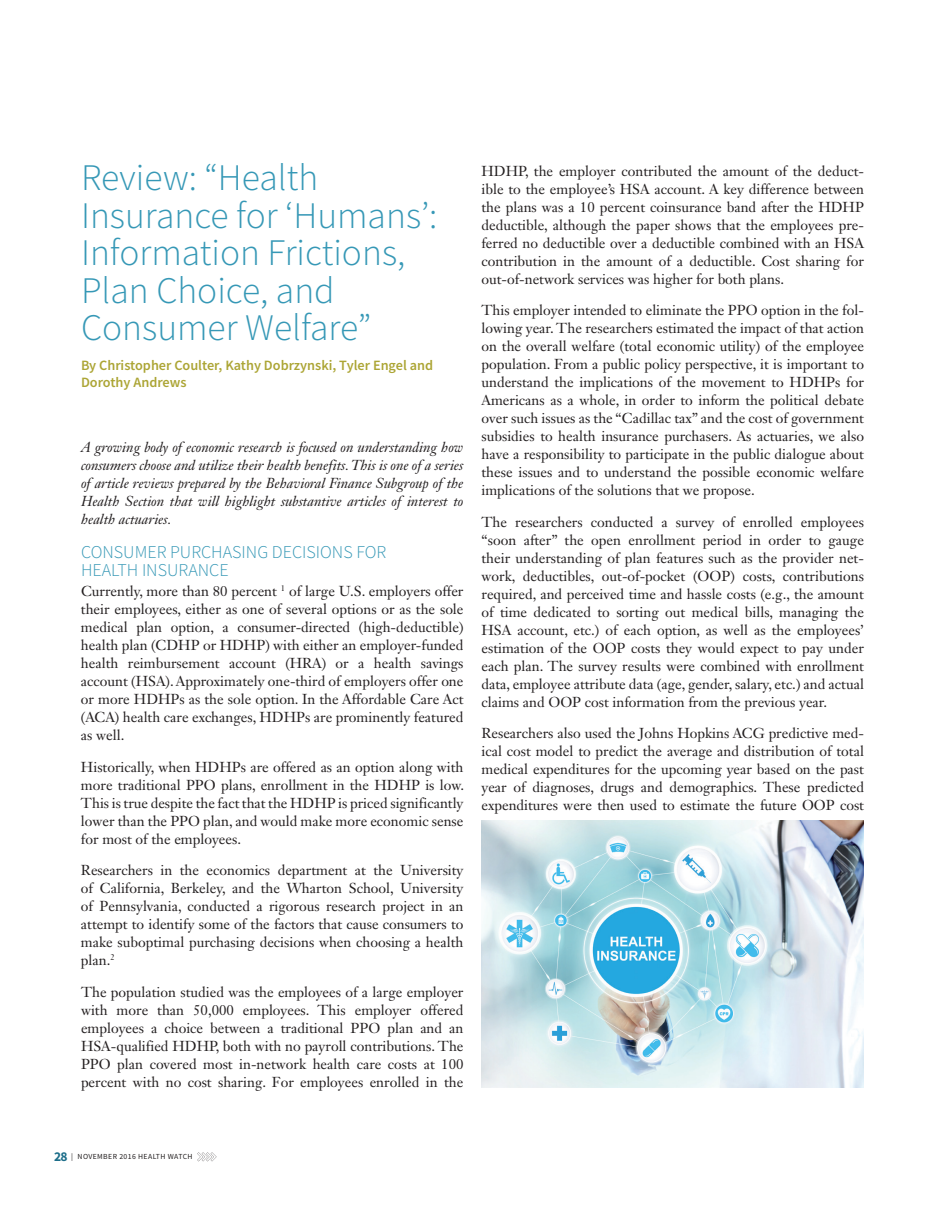
<style>
.page{position:relative;width:945px;height:1215px;background:#fff}
.page>*{position:absolute;margin:0;border:0;box-sizing:border-box;transform-origin:0 0}
.t1{font:300 37.5px/37.5px "Source Sans Pro";color:#3698b6}
.t2{font:300 18px/18px "Source Sans Pro";color:#3698b6}
.t3{font:14.25px/18px "Janson Text LT Std";color:#231f20;text-align:justify}
.t4{font:italic 14.25px/18px "Janson Text LT Std";color:#231f20;text-align:justify}
.t5{font:600 14.25px/16.5px "Source Sans Pro";color:#aca535}
.t6{font:7.8px "Source Sans Pro";letter-spacing:.05em;color:#231f20}
.s1{font-weight:700;font-size:13.5px;color:#1d6e8a}
</style>
<div class="page">
<svg style="left:197px;top:1152px;width:20px;height:9px"></svg>
<img style="left:482px;top:820px;width:382px;height:267px">
<h1 class="t1" style="left:81px;top:159px;width:358px">Review: “Health<br>Insurance for ‘Humans’:<br>Information Frictions,<br>Plan Choice, and<br>Consumer Welfare”</h1>
<p class="t5" style="left:81px;top:357px;width:354px">By Christopher Coulter, Kathy Dobrzynski, Tyler Engel and<br>Dorothy Andrews</p>
<p class="t4" style="left:81px;top:438px;width:384px">A growing body of economic research is focused on understanding how consumers choose and utilize their health benefits. This is one of a series of article reviews prepared by the Behavioral Finance Subgroup of the Health Section that will highlight substantive articles of interest to health actuaries.</p>
<p class="t2" style="left:81px;top:543px;width:307px">CONSUMER PURCHASING DECISIONS FOR<br>HEALTH INSURANCE</p>
<p class="t3" style="left:81px;top:582px;width:384px">Currently, more than 80 percent <sup>1</sup> of large U.S. employers offer their employees, either as one of several options or as the sole medical plan option, a consumer-directed (high-deductible) health plan (CDHP or HDHP) with either an employer-funded health reimbursement account (HRA) or a health savings account (HSA). Approximately one-third of employers offer one or more HDHPs as the sole option. In the Affordable Care Act (ACA) health care exchanges, HDHPs are prominently featured as well.</p>
<p class="t3" style="left:81px;top:758px;width:385px">Historically, when HDHPs are offered as an option along with more traditional PPO plans, enrollment in the HDHP is low.<br>This is true despite the fact that the HDHP is priced significantly lower than the PPO plan, and would make more economic sense for most of the employees.</p>
<p class="t3" style="left:81px;top:861px;width:384px">Researchers in the economics department at the University of California, Berkeley, and the Wharton School, University of Pennsylvania, conducted a rigorous research project in an attempt to identify some of the factors that cause consumers to make suboptimal purchasing decisions when choosing a health plan.<sup>2</sup></p>
<p class="t3" style="left:81px;top:983px;width:384px">The population studied was the employees of a large employer with more than 50,000 employees. This employer offered employees a choice between a traditional PPO plan and an HSA-qualified HDHP, both with no payroll contributions. The PPO plan covered most in-network health care costs at 100 percent with no cost sharing. For employees enrolled in the</p>
<p class="t3" style="left:481px;top:162px;width:384px">HDHP, the employer contributed the amount of the deduct&shy;ible to the employee’s HSA account. A key difference between the plans was a 10 percent coinsurance band after the HDHP deductible, although the paper shows that the employees pre&shy;ferred no deductible over a deductible combined with an HSA contribution in the amount of a deductible. Cost sharing for out-of-network services was higher for both plans.</p>
<p class="t3" style="left:481px;top:301px;width:384px">This employer intended to eliminate the PPO option in the fol&shy;lowing year. The researchers estimated the impact of that action on the overall welfare (total economic utility) of the employee population. From a public policy perspective, it is important to understand the implications of the movement to HDHPs for Americans as a whole, in order to inform the political debate over such issues as the “Cadillac tax” and the cost of government subsidies to health insurance purchasers. As actuaries, we also have a responsibility to participate in the public dialogue about these issues and to understand the possible economic welfare implications of the solutions that we propose.</p>
<p class="t3" style="left:481px;top:513px;width:384px">The researchers conducted a survey of enrolled employees “soon after” the open enrollment period in order to gauge their understanding of plan features such as the provider net&shy;work, deductibles, out-of-pocket (OOP) costs, contributions required, and perceived time and hassle costs (e.g., the amount of time dedicated to sorting out medical bills, managing the HSA account, etc.) of each option, as well as the employees’ estimation of the OOP costs they would expect to pay under each plan. The survey results were combined with enrollment data, employee attribute data (age, gender, salary, etc.) and actual claims and OOP cost information from the previous year.</p>
<p class="t3" style="left:481px;top:724px;width:384px">Researchers also used the Johns Hopkins ACG predictive med&shy;ical cost model to predict the average and distribution of total medical expenditures for the upcoming year based on the past year of diagnoses, drugs and demographics. These predicted expenditures were then used to estimate the future OOP cost</p>
<p class="t6" style="left:54px;top:1152px;width:140px"><span class="s1">28</span> | NOVEMBER 2016 HEALTH WATCH</p>
</div>
